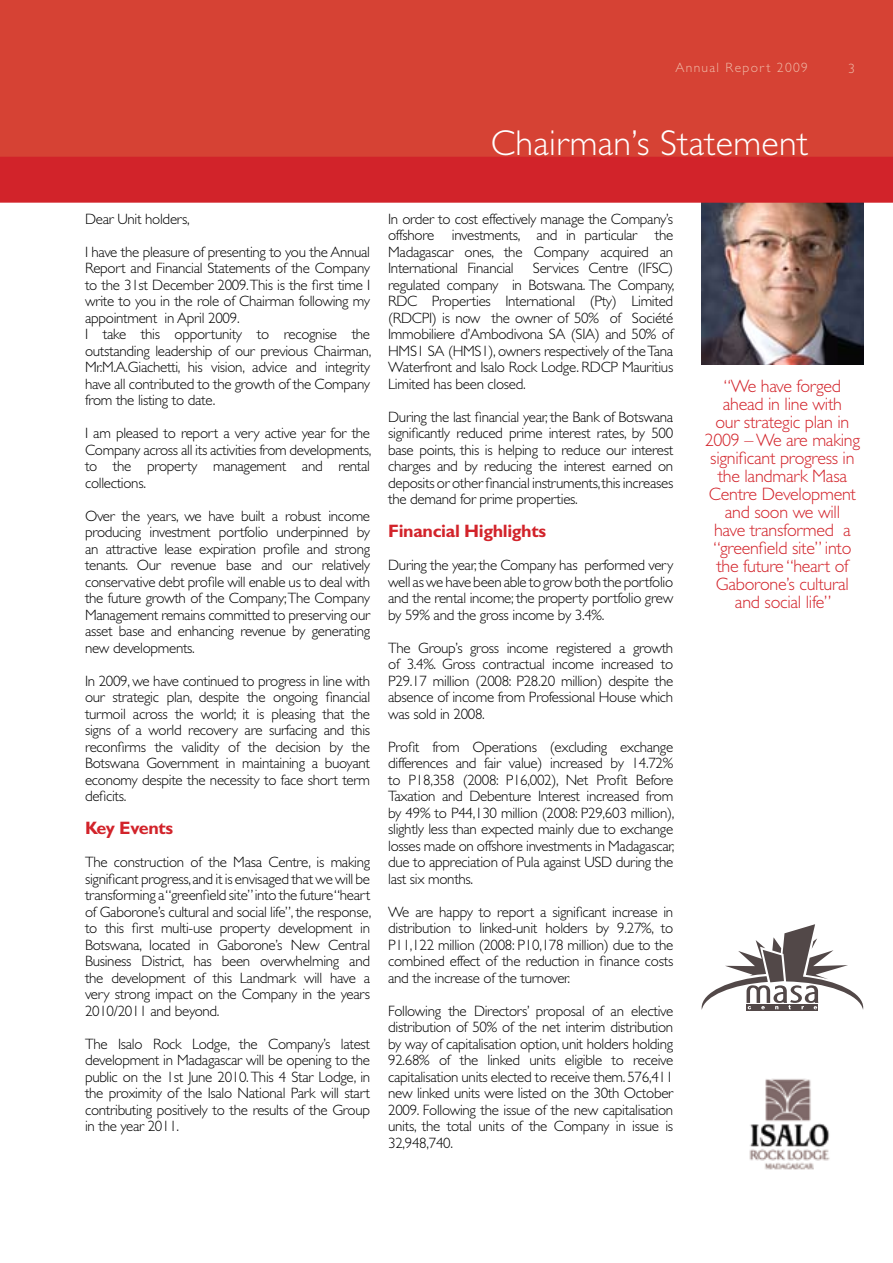
<style>
.page{position:relative;width:893px;height:1263px;background:#fff}
.page>*{position:absolute;margin:0;border:0;box-sizing:border-box;transform-origin:0 0}
.t1{font:300 36px "Gill Sans";letter-spacing:.01em;color:#fff}
.t2{font:300 18px/18px "Gill Sans";letter-spacing:-.015em;color:#d2232a;text-align:center}
.t3{font:700 18px "Gill Sans";letter-spacing:-.02em;color:#d2232a}
.t4{font:300 15px/16.5px "Gill Sans";letter-spacing:-.02em;color:#000;text-align:justify}
.t5{font:300 13.5px "Gill Sans";letter-spacing:.1em;color:#efbaa7}
</style>
<div class="page">
<img style="left:702px;top:203px;width:161px;height:161px">
<div style="left:0;top:0;width:893px;height:163px;background:#d64234"></div>
<div style="left:0;top:157px;width:893px;height:46px;background:#d2232a"></div>
<img style="left:749px;top:1078px;width:81px;height:92px">
<svg style="left:702px;top:924px;width:161px;height:86px"></svg>
<p class="t5" style="left:675px;top:60px;width:134px">Annual Report 2009</p>
<p class="t5" style="left:848px;top:61px;width:8px">3</p>
<h1 class="t1" style="left:491px;top:122px;width:319px">Chairman’s Statement</h1>
<p class="t4" style="left:85px;top:211px;width:106px">Dear Unit holders,</p>
<p class="t4" style="left:85px;top:244px;width:288px;text-align:left">I have the pleasure of presenting to you the Annual Report and Financial Statements of the Company to the 31st December 2009.This is the first time I write to you in the role of Chairman following my appointment in April 2009.<br>I take this opportunity to recognise the outstanding leadership of our previous Chairman, Mr.M.A.Giachetti, his vision, advice and integrity have all contributed to the growth of the Company from the listing to date.</p>
<p class="t4" style="left:85px;top:425px;width:288px">I am pleased to report a very active year for the Company across all its activities from developments, to the property management and rental collections.</p>
<p class="t4" style="left:85px;top:508px;width:287px">Over the years, we have built a robust income producing investment portfolio underpinned by an attractive lease expiration profile and strong tenants. Our revenue base and our relatively conservative debt profile will enable us to deal with the future growth of the Company; The Company Management remains committed to preserving our asset base and enhancing revenue by generating new developments.</p>
<p class="t4" style="left:85px;top:673px;width:287px">In 2009, we have continued to progress in line with our strategic plan, despite the ongoing financial turmoil across the world; it is pleasing that the signs of a world recovery are surfacing and this reconfirms the validity of the decision by the Botswana Government in maintaining a buoyant economy despite the necessity to face short term deficits.</p>
<p class="t3" style="left:85px;top:818px;width:90px">Key Events</p>
<p class="t4" style="left:85px;top:854px;width:288px">The construction of the Masa Centre, is making significant progress, and it is envisaged that we will be transforming a “greenfield site” into the future “heart of Gaborone’s cultural and social life”, the response, to this first multi-use property development in Botswana, located in Gaborone’s New Central Business District, has been overwhelming and the development of this Landmark will have a very strong impact on the Company in the years 2010/2011 and beyond.</p>
<p class="t4" style="left:85px;top:1036px;width:287px">The Isalo Rock Lodge, the Company’s latest development in Madagascar will be opening to the public on the 1st June 2010. This 4 Star Lodge, in the proximity of the Isalo National Park will start contributing positively to the results of the Group in the year 2011.</p>
<p class="t4" style="left:388px;top:211px;width:287px">In order to cost effectively manage the Company’s offshore investments, and in particular the Madagascar ones, the Company acquired an International Financial</p>
<p class="t4" style="left:388px;top:260px;width:288px;text-indent:145px">Services Centre (IFSC) regulated company in Botswana. The Company, RDC Properties International (Pty) Limited (RDCPI) is now the owner of 50% of Société Immobiliere d’Ambodivona SA (SIA) and 50% of HMS1 SA (HMS1), owners respectively of the Tana Waterfront and Isalo Rock Lodge. RDCP Mauritius Limited has been closed.</p>
<p class="t4" style="left:388px;top:409px;width:287px">During the last financial year, the Bank of Botswana significantly reduced prime interest rates, by 500 base points, this is helping to reduce our interest charges and by reducing the interest earned on deposits or other financial instruments, this increases the demand for prime properties.</p>
<p class="t3" style="left:388px;top:521px;width:159px">Financial Highlights</p>
<p class="t4" style="left:388px;top:557px;width:287px">During the year, the Company has performed very well as we have been able to grow both the portfolio and the rental income; the property portfolio grew by 59% and the gross income by 3.4%.</p>
<p class="t4" style="left:388px;top:640px;width:287px">The Group’s gross income registered a growth of 3.4%. Gross contractual income increased to P29.17 million (2008: P28.20 million) despite the absence of income from Professional House which was sold in 2008.</p>
<p class="t4" style="left:388px;top:739px;width:288px">Profit from Operations (excluding exchange differences and fair value) increased by 14.72% to P18,358 (2008: P16,002), Net Profit Before Taxation and Debenture Interest increased from by 49% to P44,130 million (2008: P29,603 million), slightly less than expected mainly due to exchange losses made on offshore investments in Madagascar, due to appreciation of Pula against USD during the last six months.</p>
<p class="t4" style="left:388px;top:904px;width:287px">We are happy to report a significant increase in distribution to linked-unit holders by 9.27%, to P11,122 million (2008: P10,178 million) due to the combined effect of the reduction in finance costs and the increase of the turnover.</p>
<p class="t4" style="left:388px;top:1003px;width:287px">Following the Directors’ proposal of an elective distribution of 50% of the net interim distribution by way of capitalisation option, unit holders holding 92.68% of the linked units eligible to receive capitalisation units elected to receive them. 576,411 new linked units were listed on the 30th October 2009. Following the issue of the new capitalisation units, the total units of the Company in issue is 32,948,740.</p>
<p class="t2" style="left:705px;top:377px;width:157px">“We have forged ahead in line with<br>our strategic plan in<br>2009 – We are making significant progress in the landmark Masa<br>Centre Development and soon we will<br>have transformed a “greenfield site” into the future “heart of<br>Gaborone’s cultural and social life”</p>
</div>
